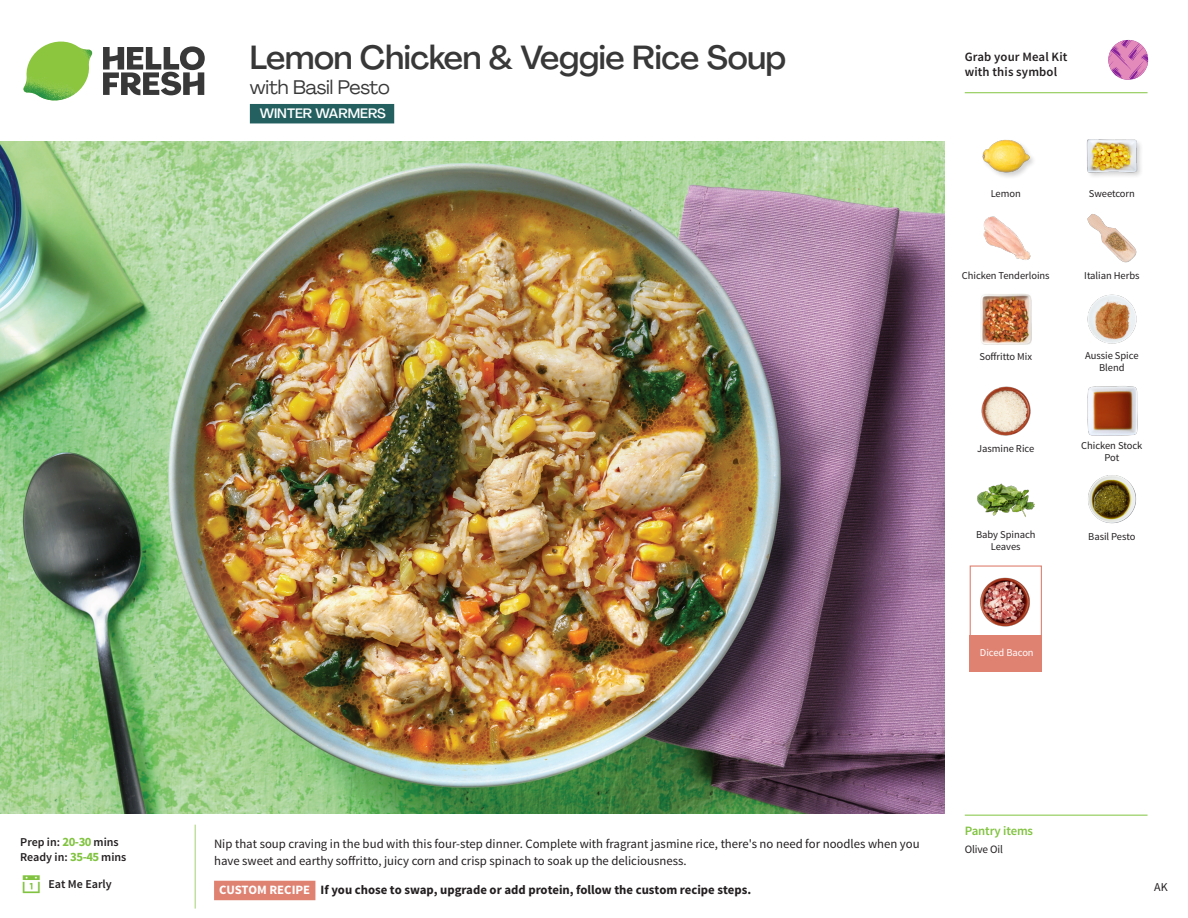
<style>
.page{position:relative;width:1188px;height:918px;background:#fff}
.page>*{position:absolute;margin:0;border:0;box-sizing:border-box;transform-origin:0 0}
._15_Titel_UK{font:500 33px "Agrandir";letter-spacing:-.01em;color:#383839}
._15_Titel_UK-2{font:19.5px "Agrandir";letter-spacing:-.01em;color:#383839}
.t1{font:500 13.5px "Agrandir";color:#fff}
.Step_6_Text_AU{font:12.75px/16.5px "Source Sans Pro";color:#231f20}
.Step_6_Text_AU-2{font:700 12.75px "Source Sans Pro";color:#231f20}
.t2{font:600 12.75px/15px "Source Sans Pro";letter-spacing:.01em;color:#231f20}
._04_Headers_Front{font:600 12.75px "Source Sans Pro";letter-spacing:-.01em;color:#81c340}
._04_Intro{font:600 12px "Source Sans Pro";color:#231f20}
.t3{font:12px "Source Sans Pro";color:#231f20}
._05_Pantry{font:11.25px "Source Sans Pro";letter-spacing:-.01em;color:#231f20}
._18_FRONT_ingredient{font:10.5px/12px "Source Sans Pro";letter-spacing:-.005em;color:#231f20;text-align:center}
._18_FRONT_ingredient-2{font:10.5px "Source Sans Pro";letter-spacing:-.005em;color:#fff}
.s1{font-weight:700;font-size:12.75px;color:#81c340}
.s2{color:#fff}
</style>
<div class="page">
<svg style="left:103px;top:46px;width:102px;height:49px"></svg>
<img style="left:23px;top:42px;width:69px;height:59px">
<svg style="left:194px;top:824px;width:122px;height:85px"></svg>
<img style="left:0;top:142px;width:945px;height:672px">
<div style="left:250px;top:104px;width:144px;height:19px;background:#246060"></div>
<img style="left:1087px;top:294px;width:50px;height:50px">
<img style="left:1087px;top:386px;width:51px;height:50px">
<img style="left:981px;top:386px;width:50px;height:50px">
<img style="left:977px;top:483px;width:57px;height:34px">
<img style="left:980px;top:294px;width:51px;height:50px">
<img style="left:983px;top:216px;width:48px;height:44px">
<img style="left:1087px;top:214px;width:50px;height:49px">
<img style="left:982px;top:139px;width:51px;height:38px">
<img style="left:1086px;top:139px;width:55px;height:37px">
<img style="left:1088px;top:475px;width:48px;height:49px">
<div style="left:970px;top:565px;width:72px;height:73px;border:1px solid #df8272"></div>
<div style="left:970px;top:635px;width:72px;height:37px;background:#df8272"></div>
<img style="left:980px;top:577px;width:50px;height:50px">
<hr style="left:965px;top:815px;width:183px;height:1px;background:#81c340">
<svg style="left:1091px;top:39px;width:58px;height:55px"></svg>
<hr style="left:965px;top:92px;width:183px;height:1px;background:#81c340">
<p class="_04_Intro" style="left:20px;top:835px;width:100px">Prep in: <span class="s1">20-30</span> mins</p>
<p class="_04_Intro" style="left:20px;top:850px;width:108px">Ready in: <span class="s1">35-45</span> mins</p>
<p class="_04_Intro" style="left:48px;top:876px;width:65px">Eat Me Early</p>
<p class="_15_Titel_UK" style="left:250px;top:37px;width:538px">Lemon Chicken &amp; Veggie Rice Soup</p>
<p class="_15_Titel_UK-2" style="left:250px;top:75px;width:142px">with Basil Pesto</p>
<p class="t1" style="left:260px;top:105px;width:128px">WINTER WARMERS</p>
<p class="t2" style="left:965px;top:50px;width:104px">Grab your Meal Kit with this symbol</p>
<p class="_18_FRONT_ingredient" style="left:991px;top:188px;width:32px">Lemon</p>
<p class="_18_FRONT_ingredient" style="left:1089px;top:188px;width:48px">Sweetcorn</p>
<p class="_18_FRONT_ingredient" style="left:962px;top:270px;width:89px">Chicken Tenderloins</p>
<p class="_18_FRONT_ingredient" style="left:1084px;top:270px;width:57px">Italian Herbs</p>
<p class="_18_FRONT_ingredient" style="left:979px;top:351px;width:54px">Soffritto Mix</p>
<p class="_18_FRONT_ingredient" style="left:1085px;top:350px;width:55px">Aussie Spice<br>Blend</p>
<p class="_18_FRONT_ingredient" style="left:977px;top:443px;width:59px">Jasmine Rice</p>
<p class="_18_FRONT_ingredient" style="left:1081px;top:440px;width:63px">Chicken Stock<br>Pot</p>
<p class="_18_FRONT_ingredient" style="left:976px;top:528px;width:61px">Baby Spinach</p>
<p class="_18_FRONT_ingredient" style="left:1088px;top:531px;width:49px">Basil Pesto</p>
<p class="_18_FRONT_ingredient" style="left:991px;top:540px;width:31px">Leaves</p>
<p class="_18_FRONT_ingredient-2" style="left:980px;top:646px;width:55px">Diced Bacon</p>
<p class="Step_6_Text_AU" style="left:214px;top:836px;width:707px">Nip that soup craving in the bud with this four-step dinner. Complete with fragrant jasmine rice, there's no need for noodles when you have sweet and earthy soffritto, juicy corn and crisp spinach to soak up the deliciousness.</p>
<p class="Step_6_Text_AU-2" style="left:219px;top:882px;width:533px"><span class="s2">CUSTOM RECIPE</span> If you chose to swap, upgrade or add protein, follow the custom recipe steps.</p>
<p class="_04_Headers_Front" style="left:965px;top:822px;width:70px">Pantry items</p>
<p class="_05_Pantry" style="left:965px;top:842px;width:40px">Olive Oil</p>
<p class="t3" style="left:1154px;top:879px;width:15px">AK</p>
</div>
